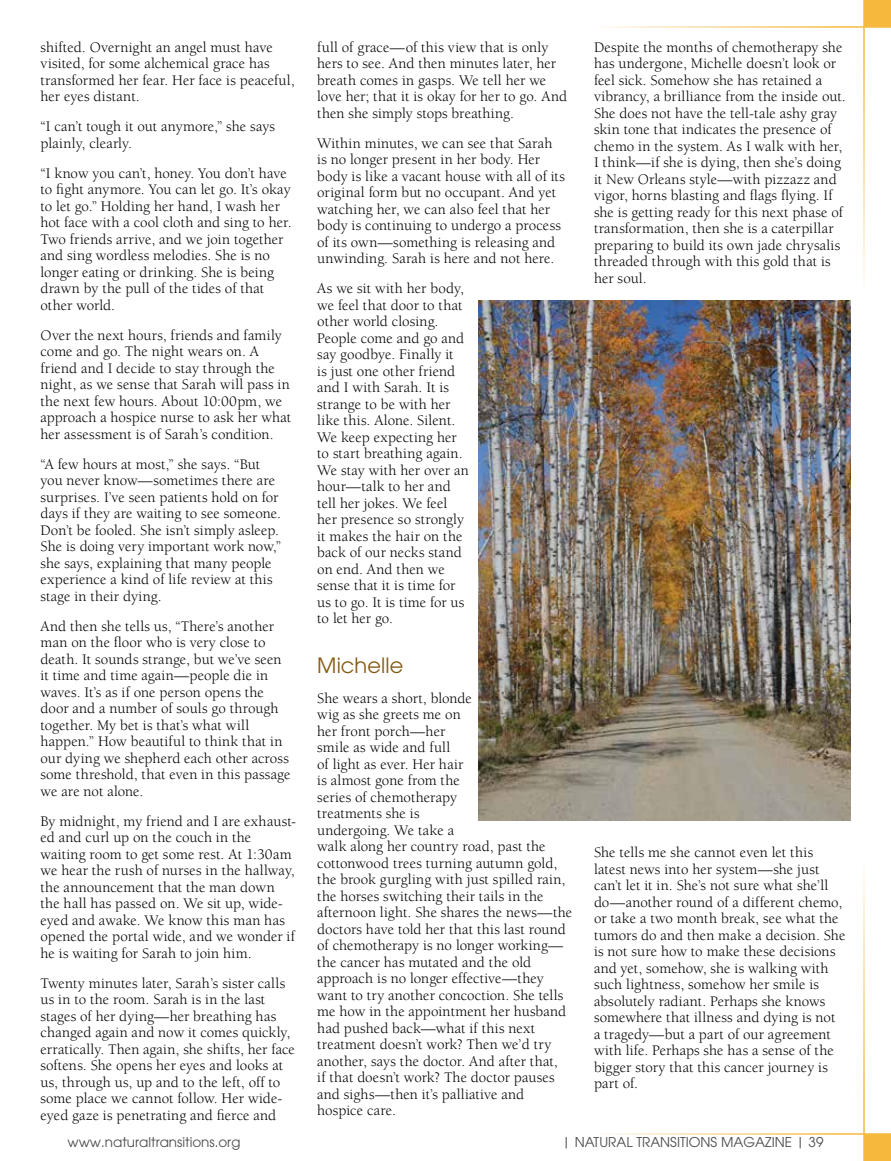
<style>
.page{position:relative;width:891px;height:1161px;background:#fff}
.page>*{position:absolute;margin:0;border:0;box-sizing:border-box;transform-origin:0 0}
.t1{font:21px "Avant Garde";letter-spacing:.005em;color:#855a14}
.t2{font:15px/16.5px "Berkeley";letter-spacing:.005em;color:#000}
.t3{font:13.5px "Avant Garde";color:#4e4b4b}
.t4{font:13.5px "Avant Garde";color:#4e4b4b}
</style>
<div class="page">
<img style="left:478px;top:301px;width:372px;height:519px">
<div style="left:864px;top:0;width:27px;height:27px;background:#f5ba3d"></div>
<div style="left:864px;top:1134px;width:27px;height:27px;background:#f5ba3d"></div>
<hr style="left:863px;top:0;width:2px;height:1161px;background:#fff">
<hr style="left:0;top:26px;width:891px;height:2px;background:#fff">
<hr style="left:0;top:1133px;width:891px;height:2px;background:#fff">
<p class="t2" style="left:40px;top:39px;width:256px">shifted. Overnight an angel must have visited, for some alchemical grace has transformed her fear. Her face is peaceful, her eyes distant.</p>
<p class="t2" style="left:40px;top:119px;width:236px">“I can’t tough it out anymore,” she says plainly, clearly.</p>
<p class="t2" style="left:40px;top:165px;width:253px">“I know you can’t, honey. You don’t have to fight anymore. You can let go. It’s okay to let go.” Holding her hand, I wash her hot face with a cool cloth and sing to her.<br>Two friends arrive, and we join together and sing wordless melodies. She is no longer eating or drinking. She is being drawn by the pull of the tides of that other world.</p>
<p class="t2" style="left:40px;top:327px;width:252px">Over the next hours, friends and family come and go. The night wears on. A friend and I decide to stay through the night, as we sense that Sarah will pass in the next few hours. About 10:00pm, we approach a hospice nurse to ask her what her assessment is of Sarah’s condition.</p>
<p class="t2" style="left:40px;top:456px;width:242px">“A few hours at most,” she says. “But you never know—sometimes there are surprises. I’ve seen patients hold on for days if they are waiting to see someone.<br>Don’t be fooled. She isn’t simply asleep.<br>She is doing very important work now,” she says, explaining that many people experience a kind of life review at this stage in their dying.</p>
<p class="t2" style="left:40px;top:618px;width:251px">And then she tells us, “There’s another man on the floor who is very close to death. It sounds strange, but we’ve seen it time and time again—people die in waves. It’s as if one person opens the door and a number of souls go through together. My bet is that’s what will happen.” How beautiful to think that in our dying we shepherd each other across some threshold, that even in this passage we are not alone.</p>
<p class="t2" style="left:40px;top:813px;width:257px">By midnight, my friend and I are exhaust&shy;ed and curl up on the couch in the waiting room to get some rest. At 1:30am we hear the rush of nurses in the hallway, the announcement that the man down the hall has passed on. We sit up, wide&shy;eyed and awake. We know this man has opened the portal wide, and we wonder if he is waiting for Sarah to join him.</p>
<p class="t2" style="left:40px;top:975px;width:256px">Twenty minutes later, Sarah’s sister calls us in to the room. Sarah is in the last stages of her dying—her breathing has changed again and now it comes quickly, erratically. Then again, she shifts, her face softens. She opens her eyes and looks at us, through us, up and to the left, off to some place we cannot follow. Her wide&shy;eyed gaze is penetrating and fierce and</p>
<p class="t2" style="left:317px;top:39px;width:251px">full of grace—of this view that is only hers to see. And then minutes later, her breath comes in gasps. We tell her we love her; that it is okay for her to go. And then she simply stops breathing.</p>
<p class="t2" style="left:317px;top:135px;width:249px">Within minutes, we can see that Sarah is no longer present in her body. Her body is like a vacant house with all of its original form but no occupant. And yet watching her, we can also feel that her body is continuing to undergo a process of its own—something is releasing and unwinding. Sarah is here and not here.</p>
<p class="t2" style="left:317px;top:281px;width:153px">As we sit with her body, we feel that door to that other world closing.<br>People come and go and say goodbye. Finally it<br>is just one other friend and I with Sarah. It is strange to be with her like this. Alone. Silent.<br>We keep expecting her to start breathing again.<br>We stay with her over an hour—talk to her and tell her jokes. We feel her presence so strongly it makes the hair on the back of our necks stand on end. And then we sense that it is time for us to go. It is time for us to let her go.</p>
<h1 class="t1" style="left:317px;top:653px;width:88px">Michelle</h1>
<p class="t2" style="left:317px;top:690px;width:257px">She wears a short, blonde<br>wig as she greets me on<br>her front porch—her<br>smile as wide and full<br>of light as ever. Her hair<br>is almost gone from the<br>series of chemotherapy<br>treatments she is<br>undergoing. We take a<br>walk along her country road, past the cottonwood trees turning autumn gold, the brook gurgling with just spilled rain, the horses switching their tails in the afternoon light. She shares the news—the doctors have told her that this last round of chemotherapy is no longer working— the cancer has mutated and the old approach is no longer effective—they want to try another concoction. She tells me how in the appointment her husband had pushed back—what if this next treatment doesn’t work? Then we’d try another, says the doctor. And after that,<br>if that doesn’t work? The doctor pauses and sighs—then it’s palliative and hospice care.</p>
<p class="t2" style="left:594px;top:39px;width:253px">Despite the months of chemotherapy she has undergone, Michelle doesn’t look or feel sick. Somehow she has retained a vibrancy, a brilliance from the inside out.<br>She does not have the tell-tale ashy gray skin tone that indicates the presence of chemo in the system. As I walk with her, I think—if she is dying, then she’s doing it New Orleans style—with pizzazz and vigor, horns blasting and flags flying. If she is getting ready for this next phase of transformation, then she is a caterpillar preparing to build its own jade chrysalis threaded through with this gold that is her soul.</p>
<p class="t2" style="left:594px;top:845px;width:253px">She tells me she cannot even let this latest news into her system—she just can’t let it in. She’s not sure what she’ll do—another round of a different chemo, or take a two month break, see what the tumors do and then make a decision. She is not sure how to make these decisions and yet, somehow, she is walking with such lightness, somehow her smile is absolutely radiant. Perhaps she knows somewhere that illness and dying is not a tragedy—but a part of our agreement with life. Perhaps she has a sense of the bigger story that this cancer journey is part of.</p>
<p class="t4" style="left:68px;top:1134px;width:174px">www.naturaltransitions.org</p>
<p class="t3" style="left:562px;top:1134px;width:263px">| NATURAL TRANSITIONS MAGAZINE | 39</p>
</div>
